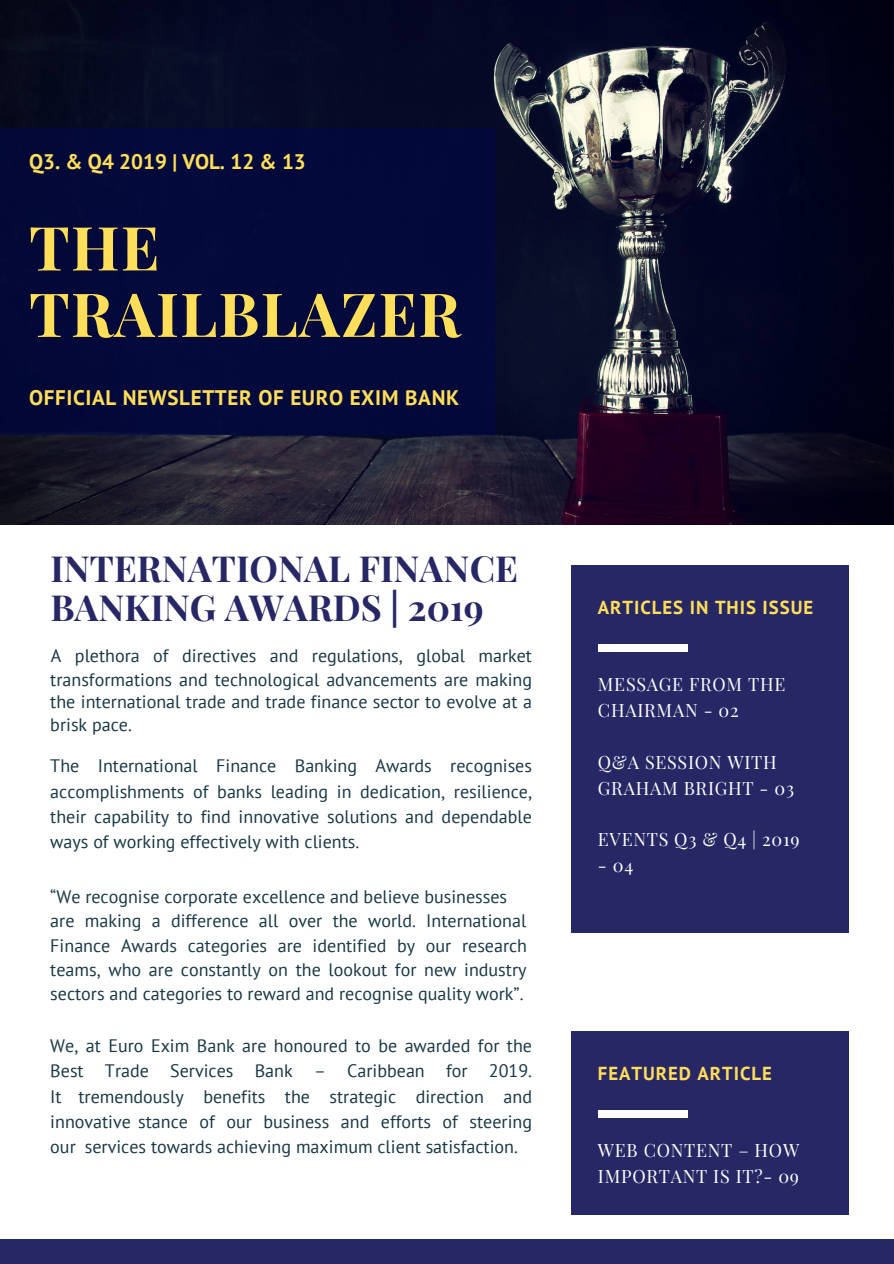
<style>
.page{position:relative;width:894px;height:1264px;background:#fff}
.page>*{position:absolute;margin:0;border:0;box-sizing:border-box;transform-origin:0 0}
.t1{font:700 60.75px/66.4px "Playfair Display";letter-spacing:.02em;color:#ffde59}
.t2{font:700 36px/39.5px "Playfair Display";color:#272766}
.t3{font:700 21px "PT Sans";letter-spacing:.03em;color:#ffde59}
.t4{font:700 21px "PT Sans";color:#ffde59}
.t5{font:700 18.75px "PT Sans";letter-spacing:.05em;color:#ffde59}
.t6{font:18px/25.2px "PT Sans";color:#173744;text-align:justify}
.t7{font:18px/25.8px "Playfair Display";letter-spacing:.04em;color:#fff}
</style>
<div class="page">
<svg style="left:0;top:0;width:893px;height:525px;background:#1a1a2f"></svg>
<div style="left:0;top:128px;width:495px;height:307px;background:#03093b"></div>
<div style="left:0;top:1239px;width:893px;height:24px;background:#272766"></div>
<div style="left:571px;top:565px;width:277px;height:367px;background:#272766"></div>
<div style="left:597px;top:645px;width:90px;height:7px;background:#fff"></div>
<div style="left:571px;top:1031px;width:277px;height:183px;background:#272766"></div>
<div style="left:597px;top:1110px;width:90px;height:7px;background:#fff"></div>
<p class="t4" style="left:29px;top:147px;width:278px">Q3. &amp; Q4 2019 | VOL. 12 &amp; 13</p>
<h1 class="t1" style="left:29px;top:212px;width:433px">THE<br>TRAILBLAZER</h1>
<p class="t3" style="left:29px;top:383px;width:431px">OFFICIAL NEWSLETTER OF EURO EXIM BANK</p>
<h2 class="t2" style="left:50px;top:547px;width:469px">INTERNATIONAL FINANCE<br>BANKING AWARDS | 2019</h2>
<p class="t6" style="left:50px;top:643px;width:483px;line-height:23.1px">A plethora of directives and regulations, global market transformations and technological advancements are making the international trade and trade finance sector to evolve at a brisk pace.</p>
<p class="t6" style="left:50px;top:753px;width:483px">The International Finance Banking Awards recognises accomplishments of banks leading in dedication, resilience, their capability to find innovative solutions and dependable ways of working effectively with clients.</p>
<p class="t6" style="left:50px;top:883px;width:478px;line-height:24.5px;text-align:left">“We recognise corporate excellence and believe businesses are making a difference all over the world. International Finance Awards categories are identified by our research teams, who are constantly on the lookout for new industry sectors and categories to reward and recognise quality work”.</p>
<p class="t6" style="left:50px;top:1032px;width:483px">We, at Euro Exim Bank are honoured to be awarded for the Best Trade Services Bank – Caribbean for 2019.<br>It tremendously benefits the strategic direction and innovative stance of our business and efforts of steering our services towards achieving maximum client satisfaction.</p>
<p class="t5" style="left:597px;top:595px;width:217px">ARTICLES IN THIS ISSUE</p>
<p class="t7" style="left:597px;top:671px;width:189px">MESSAGE FROM THE<br>CHAIRMAN - 02</p>
<p class="t7" style="left:597px;top:748px;width:198px">Q&amp;A SESSION WITH<br>GRAHAM BRIGHT - 03</p>
<p class="t7" style="left:597px;top:826px;width:203px">EVENTS Q3 &amp; Q4 | 2019</p>
<p class="t7" style="left:597px;top:851px;width:37px">- 04</p>
<p class="t5" style="left:597px;top:1061px;width:175px">FEATURED ARTICLE</p>
<p class="t7" style="left:597px;top:1136px;width:203px">WEB CONTENT – HOW<br>IMPORTANT IS IT?- 09</p>
</div>
